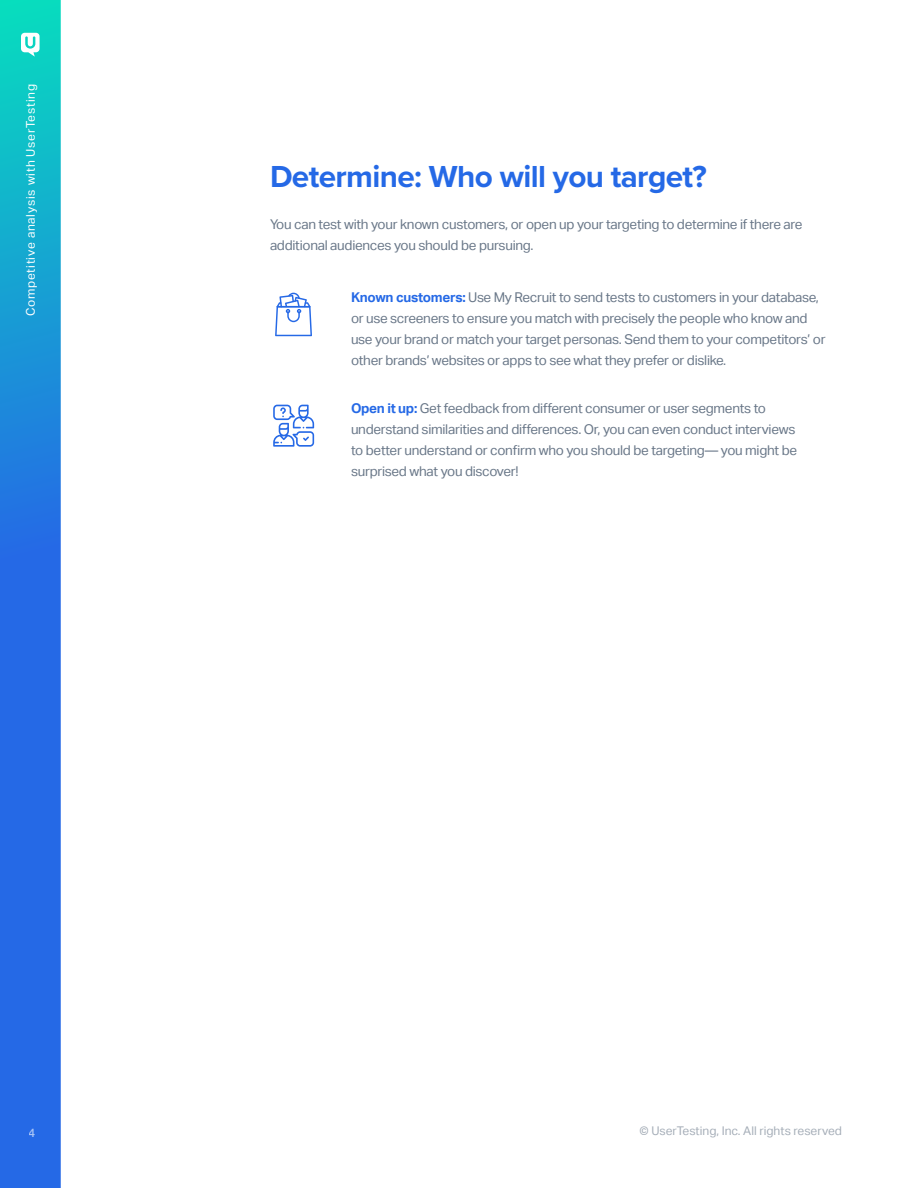
<style>
.page{position:relative;width:918px;height:1188px;background:#fff}
.page>*{position:absolute;margin:0;border:0;box-sizing:border-box;transform-origin:0 0}
.Body_text{font:700 31.5px "Proxima Nova";letter-spacing:-.02em;color:#2569e6}
.Body_text-2{font:13.5px/21px "Aktiv Grotesk";letter-spacing:-.02em;color:#697788}
.Intro_copy{font:13.5px/21px "Aktiv Grotesk";letter-spacing:-.02em;color:#697788}
.t1{font:12px "Aktiv Grotesk";color:#697788}
.t2{font:12px "Aktiv Grotesk";letter-spacing:.06em;color:#fff}
.t3{font:500 12px "Aktiv Grotesk";color:#fff}
.s1{font-weight:700;color:#2569e6}
</style>
<div class="page">
<svg style="left:0;top:0;width:61px;height:1188px;background:#1f84dc"></svg>
<svg style="left:21px;top:33px;width:19px;height:24px"></svg>
<svg style="left:273px;top:405px;width:41px;height:42px"></svg>
<svg style="left:275px;top:293px;width:37px;height:43px"></svg>
<p class="t2" style="left:24px;top:316px;width:234px;rotate:-90deg">Competitive analysis with UserTesting</p>
<p class="Body_text" style="left:270px;top:153px;width:438px">Determine: Who will you target?</p>
<p class="Intro_copy" style="left:270px;top:213px;width:534px">You can test with your known customers, or open up your targeting to determine if there are additional audiences you should be pursuing.</p>
<p class="Body_text-2" style="left:351px;top:287px;width:476px"><span class="s1">Known customers:</span> Use My Recruit to send tests to customers in your database, or use screeners to ensure you match with precisely the people who know and use your brand or match your target personas. Send them to your competitors’ or other brands’ websites or apps to see what they prefer or dislike.</p>
<p class="Body_text-2" style="left:351px;top:398px;width:448px"><span class="s1">Open it up:</span> Get feedback from different consumer or user segments to understand similarities and differences. Or, you can even conduct interviews to better understand or confirm who you should be targeting— you might be surprised what you discover!</p>
<p class="t3" style="left:29px;top:1126px;width:9px">4</p>
<p class="t1" style="left:639px;top:1124px;width:204px">© UserTesting, Inc. All rights reserved</p>
</div>
